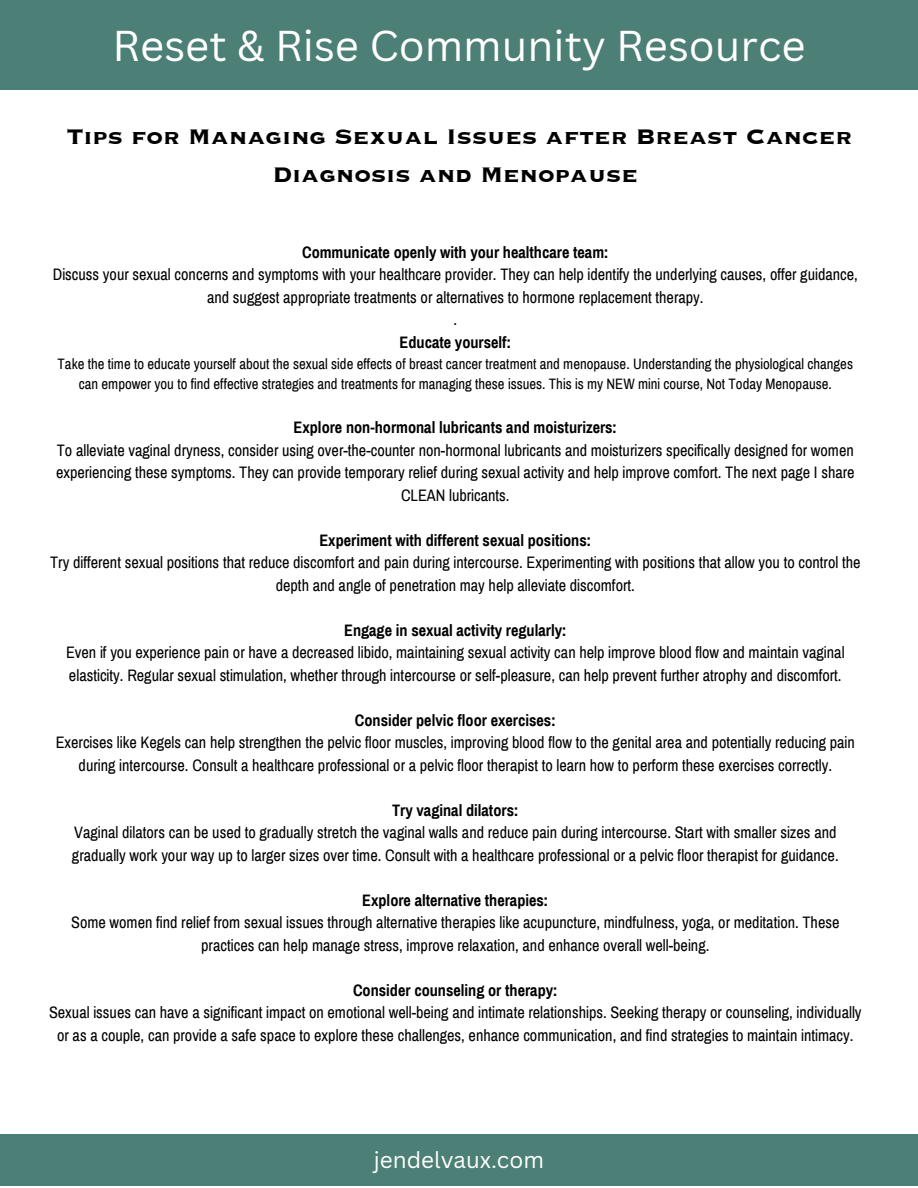
<style>
.page{position:relative;width:918px;height:1188px;background:#fff}
.page>*{position:absolute;margin:0;border:0;box-sizing:border-box;transform-origin:0 0}
.t1{font:42px "Canva Sans";color:#fff}
.t2{font:27.3px/38.2px "Copperplate Gothic LT Pro 33 BC";color:#000;text-align:center}
.t3{font:22.5px "Canva Sans";color:#fff}
.t4{font:16.2px/22.5px "Archivo Narrow";color:#000;text-align:center}
.t5{font:700 16.2px "Archivo Narrow";color:#000}
.t6{font:14.7px/20.2px "Archivo Narrow";color:#000;text-align:center}
</style>
<div class="page">
<div style="left:0;top:0;width:918px;height:89px;background:#4c7f75"></div>
<div style="left:0;top:1134px;width:918px;height:52px;background:#4c7f75"></div>
<p class="t1" style="left:113px;top:16px;width:694px">Reset &amp; Rise Community Resource</p>
<p class="t2" style="left:67px;top:118px;width:787px">Tips for Managing Sexual Issues after Breast Cancer<br>Diagnosis and Menopause</p>
<p class="t5" style="left:302px;top:244px;width:308px">Communicate openly with your healthcare team:</p>
<p class="t4" style="left:53px;top:264px;width:807px">Discuss your sexual concerns and symptoms with your healthcare provider. They can help identify the underlying causes, offer guidance, and suggest appropriate treatments or alternatives to hormone replacement therapy.</p>
<p class="t4" style="left:453px;top:309px;width:5px">.</p>
<p class="t5" style="left:400px;top:334px;width:113px">Educate yourself:</p>
<p class="t6" style="left:58px;top:354px;width:797px">Take the time to educate yourself about the sexual side effects of breast cancer treatment and menopause. Understanding the physiological changes can empower you to find effective strategies and treatments for managing these issues. This is my NEW mini course, Not Today Menopause.</p>
<p class="t5" style="left:294px;top:419px;width:325px">Explore non-hormonal lubricants and moisturizers:</p>
<p class="t4" style="left:56px;top:439px;width:800px">To alleviate vaginal dryness, consider using over-the-counter non-hormonal lubricants and moisturizers specifically designed for women experiencing these symptoms. They can provide temporary relief during sexual activity and help improve comfort. The next page I share<br>CLEAN lubricants.</p>
<p class="t5" style="left:319px;top:532px;width:273px">Experiment with different sexual positions:</p>
<p class="t4" style="left:50px;top:552px;width:812px">Try different sexual positions that reduce discomfort and pain during intercourse. Experimenting with positions that allow you to control the depth and angle of penetration may help alleviate discomfort.</p>
<p class="t5" style="left:344px;top:622px;width:224px">Engage in sexual activity regularly:</p>
<p class="t4" style="left:66px;top:642px;width:780px;text-align:left">Even if you experience pain or have a decreased libido, maintaining sexual activity can help improve blood flow and maintain vaginal elasticity. Regular sexual stimulation, whether through intercourse or self-pleasure, can help prevent further atrophy and discomfort.</p>
<p class="t5" style="left:355px;top:712px;width:202px">Consider pelvic floor exercises:</p>
<p class="t4" style="left:56px;top:732px;width:801px">Exercises like Kegels can help strengthen the pelvic floor muscles, improving blood flow to the genital area and potentially reducing pain during intercourse. Consult a healthcare professional or a pelvic floor therapist to learn how to perform these exercises correctly.</p>
<p class="t5" style="left:392px;top:802px;width:128px">Try vaginal dilators:</p>
<p class="t4" style="left:72px;top:822px;width:768px;text-align:left">Vaginal dilators can be used to gradually stretch the vaginal walls and reduce pain during intercourse. Start with smaller sizes and gradually work your way up to larger sizes over time. Consult with a healthcare professional or a pelvic floor therapist for guidance.</p>
<p class="t5" style="left:362px;top:892px;width:188px">Explore alternative therapies:</p>
<p class="t4" style="left:71px;top:912px;width:770px">Some women find relief from sexual issues through alternative therapies like acupuncture, mindfulness, yoga, or meditation. These practices can help manage stress, improve relaxation, and enhance overall well-being.</p>
<p class="t5" style="left:353px;top:982px;width:206px">Consider counseling or therapy:</p>
<p class="t4" style="left:49px;top:1002px;width:814px">Sexual issues can have a significant impact on emotional well-being and intimate relationships. Seeking therapy or counseling, individually or as a couple, can provide a safe space to explore these challenges, enhance communication, and find strategies to maintain intimacy.</p>
<p class="t3" style="left:374px;top:1144px;width:172px">jendelvaux.com</p>
</div>
